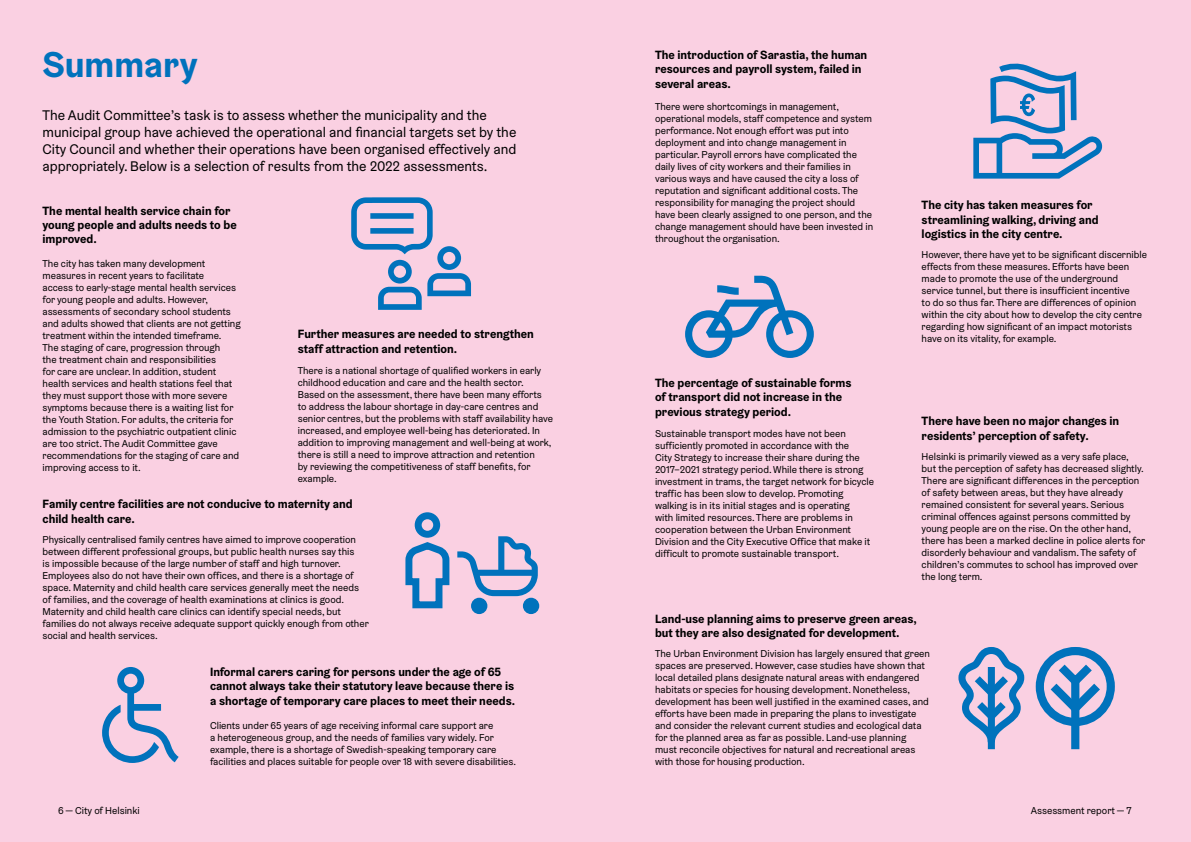
<style>
.page{position:relative;width:1191px;height:842px;background:#fad0e2}
.page>*{position:absolute;margin:0;border:0;box-sizing:border-box;transform-origin:0 0}
.t1{font:700 36px "Helsinki Grotesk";color:#0072bc}
.P_leipis_pt_14{font:14px/16.8px "Helsinki Grotesk";color:#000}
.P_leipis_pt_12_bold{font:700 12px/14.4px "Helsinki Grotesk";color:#000}
.P_leipis{font:10px/12px "Helsinki Grotesk";color:#000}
</style>
<div class="page">
<svg style="left:351px;top:197px;width:120px;height:113px"></svg>
<svg style="left:405px;top:512px;width:44px;height:96px"></svg>
<div style="left:471px;top:598px;width:16px;height:16px;background:#0072bc;border-radius:50%"></div>
<div style="left:523px;top:598px;width:16px;height:16px;background:#0072bc;border-radius:50%"></div>
<svg style="left:457px;top:536px;width:81px;height:60px"></svg>
<svg style="left:973px;top:64px;width:129px;height:115px"></svg>
<svg style="left:685px;top:276px;width:129px;height:82px"></svg>
<svg style="left:102px;top:667px;width:77px;height:96px"></svg>
<svg style="left:958px;top:647px;width:66px;height:94px"></svg>
<div style="left:987px;top:667px;width:8px;height:82px;background:#0072bc"></div>
<div style="left:1071px;top:678px;width:8px;height:71px;background:#0072bc"></div>
<svg style="left:1044px;top:656px;width:64px;height:64px"></svg>
<div style="left:1035px;top:647px;width:79px;height:79px;border:8px solid #0072bc;border-radius:50%"></div>
<p class="t1" style="left:43px;top:41px;width:157px">Summary</p>
<p class="P_leipis_pt_14" style="left:43px;top:107px;width:475px">The Audit Committee’s task is to assess whether the municipality and the municipal group have achieved the operational and financial targets set by the City Council and whether their operations have been organised effectively and appropriately. Below is a selection of results from the 2022 assessments.</p>
<p class="P_leipis_pt_12_bold" style="left:43px;top:203px;width:196px">The mental health service chain for young people and adults needs to be improved.</p>
<p class="P_leipis" style="left:43px;top:257px;width:200px">The city has taken many development measures in recent years to facilitate<br>access to early-stage mental health services for young people and adults. However, assessments of secondary school students and adults showed that clients are not getting treatment within the intended timeframe.<br>The staging of care, progression through<br>the treatment chain and responsibilities<br>for care are unclear. In addition, student health services and health stations feel that they must support those with more severe symptoms because there is a waiting list for the Youth Station. For adults, the criteria for admission to the psychiatric outpatient clinic are too strict. The Audit Committee gave recommendations for the staging of care and improving access to it.</p>
<p class="P_leipis_pt_12_bold" style="left:298px;top:327px;width:238px">Further measures are needed to strengthen staff attraction and retention.</p>
<p class="P_leipis" style="left:298px;top:364px;width:257px">There is a national shortage of qualified workers in early childhood education and care and the health sector.<br>Based on the assessment, there have been many efforts to address the labour shortage in day-care centres and senior centres, but the problems with staff availability have increased, and employee well-being has deteriorated. In addition to improving management and well-being at work, there is still a need to improve attraction and retention<br>by reviewing the competitiveness of staff benefits, for example.</p>
<p class="P_leipis_pt_12_bold" style="left:43px;top:497px;width:311px">Family centre facilities are not conducive to maternity and child health care.</p>
<p class="P_leipis" style="left:43px;top:533px;width:328px">Physically centralised family centres have aimed to improve cooperation between different professional groups, but public health nurses say this<br>is impossible because of the large number of staff and high turnover.<br>Employees also do not have their own offices, and there is a shortage of space. Maternity and child health care services generally meet the needs of families, and the coverage of health examinations at clinics is good.<br>Maternity and child health care clinics can identify special needs, but families do not always receive adequate support quickly enough from other social and health services.</p>
<p class="P_leipis_pt_12_bold" style="left:210px;top:664px;width:306px">Informal carers caring for persons under the age of 65 cannot always take their statutory leave because there is a shortage of temporary care places to meet their needs.</p>
<p class="P_leipis" style="left:210px;top:719px;width:308px">Clients under 65 years of age receiving informal care support are<br>a heterogeneous group, and the needs of families vary widely. For example, there is a shortage of Swedish-speaking temporary care facilities and places suitable for people over 18 with severe disabilities.</p>
<p class="P_leipis_pt_12_bold" style="left:655px;top:47px;width:214px">The introduction of Sarastia, the human resources and payroll system, failed in several areas.</p>
<p class="P_leipis" style="left:655px;top:100px;width:220px">There were shortcomings in management, operational models, staff competence and system performance. Not enough effort was put into deployment and into change management in particular. Payroll errors have complicated the daily lives of city workers and their families in various ways and have caused the city a loss of reputation and significant additional costs. The responsibility for managing the project should have been clearly assigned to one person, and the change management should have been invested in throughout the organisation.</p>
<p class="P_leipis_pt_12_bold" style="left:655px;top:375px;width:198px">The percentage of sustainable forms of transport did not increase in the previous strategy period.</p>
<p class="P_leipis" style="left:655px;top:427px;width:220px">Sustainable transport modes have not been sufficiently promoted in accordance with the<br>City Strategy to increase their share during the 2017–2021 strategy period. While there is strong investment in trams, the target network for bicycle traffic has been slow to develop. Promoting walking is in its initial stages and is operating<br>with limited resources. There are problems in cooperation between the Urban Environment Division and the City Executive Office that make it difficult to promote sustainable transport.</p>
<p class="P_leipis_pt_12_bold" style="left:921px;top:198px;width:178px">The city has taken measures for streamlining walking, driving and logistics in the city centre.</p>
<p class="P_leipis" style="left:921px;top:248px;width:227px">However, there have yet to be significant discernible effects from these measures. Efforts have been made to promote the use of the underground service tunnel, but there is insufficient incentive<br>to do so thus far. There are differences of opinion within the city about how to develop the city centre regarding how significant of an impact motorists have on its vitality, for example.</p>
<p class="P_leipis_pt_12_bold" style="left:921px;top:414px;width:199px">There have been no major changes in residents’ perception of safety.</p>
<p class="P_leipis" style="left:921px;top:450px;width:225px">Helsinki is primarily viewed as a very safe place, but the perception of safety has decreased slightly.<br>There are significant differences in the perception of safety between areas, but they have already remained consistent for several years. Serious criminal offences against persons committed by young people are on the rise. On the other hand, there has been a marked decline in police alerts for disorderly behaviour and vandalism. The safety of children’s commutes to school has improved over the long term.</p>
<p class="P_leipis_pt_12_bold" style="left:655px;top:611px;width:263px">Land-use planning aims to preserve green areas, but they are also designated for development.</p>
<p class="P_leipis" style="left:655px;top:648px;width:276px">The Urban Environment Division has largely ensured that green spaces are preserved. However, case studies have shown that local detailed plans designate natural areas with endangered habitats or species for housing development. Nonetheless, development has been well justified in the examined cases, and efforts have been made in preparing the plans to investigate and consider the relevant current studies and ecological data for the planned area as far as possible. Land-use planning must reconcile objectives for natural and recreational areas with those for housing production.</p>
<p class="P_leipis" style="left:58px;top:804px;width:83px">6 — City of Helsinki</p>
<p class="P_leipis" style="left:1030px;top:804px;width:102px">Assessment report — 7</p>
</div>
